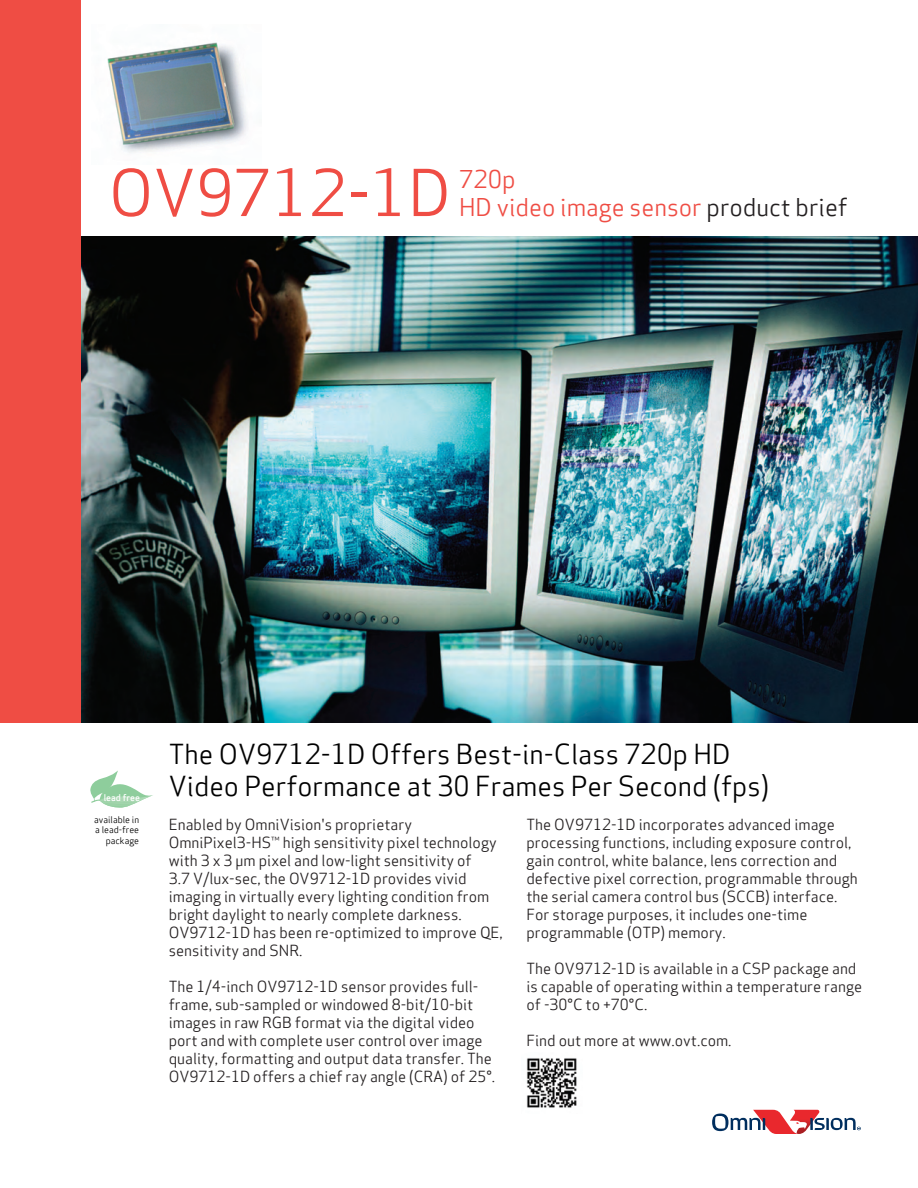
<style>
.page{position:relative;width:918px;height:1188px;background:#fff}
.page>*{position:absolute;margin:0;border:0;box-sizing:border-box;transform-origin:0 0}
.t1{font:63px "Apex Sans Book T";color:#ef4d44}
.t2{font:27px/32.2px "Apex Sans Book T";color:#000}
.t3{font:24px "Apex Sans Book T";color:#ef4d44}
.t4{font:15px/18px "Apex Sans Book T";color:#231f20}
.t5{font:9.15px "Apex Sans Medium T";color:#fff}
.t6{font:9px/10.5px "Apex Sans Book T";color:#000;text-align:right}
.s1{color:#231f20}
</style>
<div class="page">
<img style="left:81px;top:236px;width:837px;height:486px">
<img style="left:107px;top:42px;width:140px;height:111px">
<div style="left:0;top:0;width:81px;height:722px;background:#ef4d44"></div>
<svg style="left:90px;top:770px;width:63px;height:38px"></svg>
<svg style="left:712px;top:1110px;width:149px;height:24px"></svg>
<img style="left:526px;top:1058px;width:51px;height:50px">
<h1 class="t1" style="left:109px;top:152px;width:344px">OV9712-1D</h1>
<h3 class="t3" style="left:459px;top:163px;width:58px">720p</h3>
<h3 class="t3" style="left:459px;top:192px;width:390px">HD video image sensor <span class="s1">product brief</span></h3>
<h2 class="t2" style="left:169px;top:738px;width:602px">The OV9712-1D Offers Best-in-Class 720p HD<br>Video Performance at 30 Frames Per Second (fps)</h2>
<p class="t5" style="left:104px;top:792px;width:38px">lead free</p>
<p class="t6" style="left:94px;top:814px;width:46px">available in a lead-free package</p>
<p class="t4" style="left:169px;top:816px;width:336px">Enabled by OmniVision's proprietary OmniPixel3-HS™ high sensitivity pixel technology with 3 x 3 µm pixel and low-light sensitivity of<br>3.7 V/lux-sec, the OV9712-1D provides vivid imaging in virtually every lighting condition from bright daylight to nearly complete darkness.<br>OV9712-1D has been re-optimized to improve QE, sensitivity and SNR.</p>
<p class="t4" style="left:169px;top:978px;width:328px">The 1/4-inch OV9712-1D sensor provides full&shy;frame, sub-sampled or windowed 8-bit/10-bit images in raw RGB format via the digital video port and with complete user control over image quality, formatting and output data transfer. The OV9712-1D offers a chief ray angle (CRA) of 25°.</p>
<p class="t4" style="left:526px;top:816px;width:333px">The OV9712-1D incorporates advanced image processing functions, including exposure control, gain control, white balance, lens correction and defective pixel correction, programmable through the serial camera control bus (SCCB) interface.<br>For storage purposes, it includes one-time programmable (OTP) memory.</p>
<p class="t4" style="left:526px;top:960px;width:337px">The OV9712-1D is available in a CSP package and is capable of operating within a temperature range of -30°C to +70°C.</p>
<p class="t4" style="left:526px;top:1032px;width:207px">Find out more at www.ovt.com.</p>
</div>
